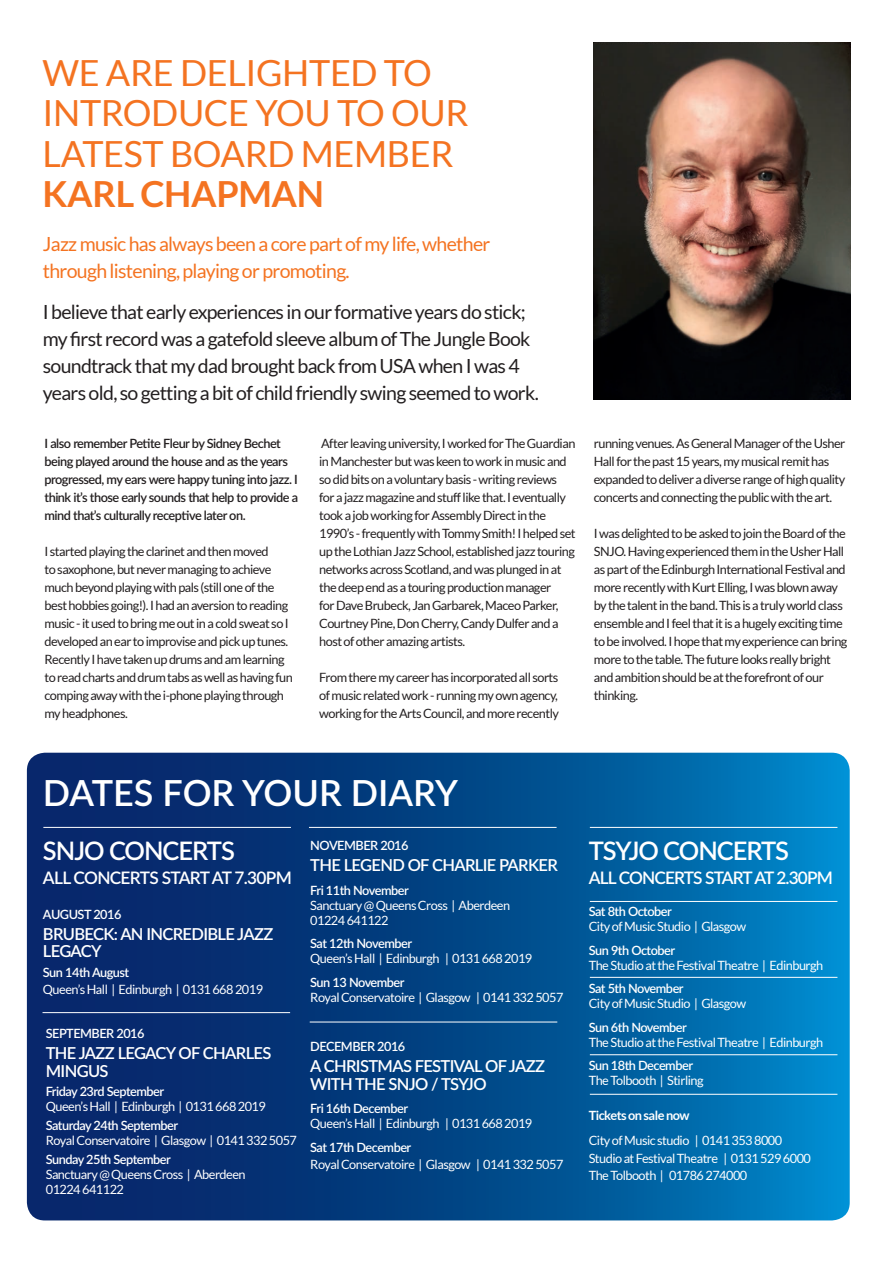
<style>
.page{position:relative;width:893px;height:1263px;background:#fff}
.page>*{position:absolute;margin:0;border:0;box-sizing:border-box;transform-origin:0 0}
.t1{font:36px/40.5px "Lato";letter-spacing:-.01em;color:#f47321}
.t2{font:600 36px "Lato";color:#fff}
.t3{font:700 36px "Lato";letter-spacing:-.01em;color:#f47321}
.t4{font:600 25.5px "Lato";letter-spacing:-.04em;color:#fff}
.t5{font:19.5px/27px "Lato";letter-spacing:-.035em;color:#231f20}
.t6{font:19.5px/27px "Lato";letter-spacing:-.035em;color:#f47321}
.t7{font:600 17.25px "Lato";letter-spacing:-.05em;color:#fff}
.t8{font:600 16.5px/17.2px "Lato";letter-spacing:-.04em;color:#fff}
.t9{font:12.75px/18px "Lato";letter-spacing:-.04em;color:#231f20}
.t10{font:12.75px/15px "Lato";letter-spacing:-.04em;color:#fff}
.t11{font:600 12.75px "Lato";letter-spacing:-.04em;color:#fff}
.t12{font:600 12.75px/18px "Lato";letter-spacing:-.04em;color:#231f20}
.t13{font:700 12.75px "Lato";letter-spacing:-.04em;color:#fff}
</style>
<div class="page">
<svg style="left:27px;top:753px;width:823px;height:467px;background:#024b8d"></svg>
<hr style="left:43px;top:827px;width:248px;height:1px;background:#fff">
<hr style="left:43px;top:1012px;width:247px;height:1px;background:#fff">
<hr style="left:310px;top:1022px;width:247px;height:1px;background:#fff">
<hr style="left:590px;top:827px;width:247px;height:1px;background:#fff">
<hr style="left:590px;top:901px;width:247px;height:1px;background:#fff">
<hr style="left:590px;top:977px;width:247px;height:1px;background:#fff">
<hr style="left:590px;top:1054px;width:247px;height:1px;background:#fff">
<hr style="left:590px;top:1094px;width:247px;height:1px;background:#fff">
<hr style="left:309px;top:827px;width:248px;height:1px;background:#fff">
<img style="left:594px;top:43px;width:256px;height:357px">
<h1 class="t1" style="left:43px;top:52px;width:428px">WE ARE DELIGHTED TO<br>INTRODUCE YOU TO OUR<br>LATEST BOARD MEMBER</h1>
<h1 class="t3" style="left:43px;top:173px;width:283px">KARL CHAPMAN</h1>
<h3 class="t6" style="left:43px;top:230px;width:449px">Jazz music has always been a core part of my life, whether through listening, playing or promoting.</h3>
<p class="t5" style="left:43px;top:298px;width:497px">I believe that early experiences in our formative years do stick; my first record was a gatefold sleeve album of The Jungle Book soundtrack that my dad brought back from USA when I was 4 years old, so getting a bit of child friendly swing seemed to work.</p>
<p class="t12" style="left:45px;top:433px;width:255px">I also remember Petite Fleur by Sidney Bechet being played around the house and as the years progressed, my ears were happy tuning into jazz. I think it’s those early sounds that help to provide a mind that’s culturally receptive later on.</p>
<p class="t9" style="left:45px;top:542px;width:250px">I started playing the clarinet and then moved<br>to saxophone, but never managing to achieve much beyond playing with pals (still one of the best hobbies going!). I had an aversion to reading music - it used to bring me out in a cold sweat so I developed an ear to improvise and pick up tunes.<br>Recently I have taken up drums and am learning to read charts and drum tabs as well as having fun comping away with the i-phone playing through my headphones.</p>
<p class="t9" style="left:319px;top:434px;width:258px">After leaving university, I worked for The Guardian in Manchester but was keen to work in music and so did bits on a voluntary basis - writing reviews for a jazz magazine and stuff like that. I eventually took a job working for Assembly Direct in the 1990’s - frequently with Tommy Smith! I helped set up the Lothian Jazz School, established jazz touring networks across Scotland, and was plunged in at the deep end as a touring production manager<br>for Dave Brubeck, Jan Garbarek, Maceo Parker, Courtney Pine, Don Cherry, Candy Dulfer and a host of other amazing artists.</p>
<p class="t9" style="left:319px;top:668px;width:241px;text-align:justify">From there my career has incorporated all sorts of music related work - running my own agency, working for the Arts Council, and more recently</p>
<p class="t9" style="left:594px;top:434px;width:253px">running venues. As General Manager of the Usher Hall for the past 15 years, my musical remit has expanded to deliver a diverse range of high quality concerts and connecting the public with the art.</p>
<p class="t9" style="left:594px;top:524px;width:255px">I was delighted to be asked to join the Board of the SNJO. Having experienced them in the Usher Hall as part of the Edinburgh International Festival and more recently with Kurt Elling, I was blown away by the talent in the band. This is a truly world class ensemble and I feel that it is a hugely exciting time to be involved. I hope that my experience can bring more to the table. The future looks really bright and ambition should be at the forefront of our thinking.</p>
<h1 class="t2" style="left:43px;top:767px;width:417px">DATES FOR YOUR DIARY</h1>
<p class="t11" style="left:310px;top:836px;width:100px">NOVEMBER 2016</p>
<p class="t8" style="left:310px;top:856px;width:249px">THE LEGEND OF CHARLIE PARKER</p>
<p class="t11" style="left:310px;top:881px;width:100px">Fri 11th November</p>
<p class="t10" style="left:310px;top:898px;width:201px">Sanctuary @ Queens Cross | Aberdeen<br>01224 641122</p>
<p class="t11" style="left:310px;top:934px;width:103px">Sat 12th November</p>
<p class="t10" style="left:310px;top:951px;width:224px">Queen’s Hall | Edinburgh | 0131 668 2019</p>
<p class="t11" style="left:310px;top:973px;width:96px">Sun 13 November</p>
<p class="t10" style="left:310px;top:990px;width:255px">Royal Conservatoire | Glasgow | 0141 332 5057</p>
<p class="t11" style="left:310px;top:1037px;width:96px">DECEMBER 2016</p>
<p class="t8" style="left:310px;top:1057px;width:236px">A CHRISTMAS FESTIVAL OF JAZZ<br>WITH THE SNJO / TSYJO</p>
<p class="t11" style="left:310px;top:1099px;width:99px">Fri 16th December</p>
<p class="t10" style="left:310px;top:1116px;width:224px">Queen’s Hall | Edinburgh | 0131 668 2019</p>
<p class="t11" style="left:310px;top:1138px;width:103px">Sat 17th December</p>
<p class="t10" style="left:310px;top:1156px;width:255px">Royal Conservatoire | Glasgow | 0141 332 5057</p>
<h2 class="t4" style="left:43px;top:832px;width:193px">SNJO CONCERTS</h2>
<h3 class="t7" style="left:43px;top:865px;width:250px">ALL CONCERTS START AT 7.30PM</h3>
<p class="t11" style="left:43px;top:905px;width:80px">AUGUST 2016</p>
<p class="t8" style="left:43px;top:925px;width:232px">BRUBECK: AN INCREDIBLE JAZZ<br>LEGACY</p>
<p class="t11" style="left:43px;top:963px;width:88px">Sun 14th August</p>
<p class="t10" style="left:43px;top:982px;width:222px">Queen’s Hall | Edinburgh | 0131 668 2019</p>
<p class="t11" style="left:46px;top:1024px;width:100px">SEPTEMBER 2016</p>
<p class="t8" style="left:46px;top:1044px;width:227px">THE JAZZ LEGACY OF CHARLES<br>MINGUS</p>
<p class="t11" style="left:46px;top:1082px;width:120px">Friday 23rd September</p>
<p class="t10" style="left:46px;top:1099px;width:222px">Queen’s Hall | Edinburgh | 0131 668 2019</p>
<p class="t11" style="left:46px;top:1116px;width:134px">Saturday 24th September</p>
<p class="t10" style="left:46px;top:1133px;width:253px">Royal Conservatoire | Glasgow | 0141 332 5057</p>
<p class="t11" style="left:46px;top:1150px;width:127px">Sunday 25th September</p>
<p class="t10" style="left:46px;top:1167px;width:201px">Sanctuary @ Queens Cross | Aberdeen<br>01224 641122</p>
<h2 class="t4" style="left:589px;top:832px;width:202px">TSYJO CONCERTS</h2>
<h3 class="t7" style="left:589px;top:865px;width:246px">ALL CONCERTS START AT 2.30PM</h3>
<p class="t11" style="left:589px;top:902px;width:85px">Sat 8th October</p>
<p class="t10" style="left:589px;top:919px;width:159px">City of Music Studio | Glasgow</p>
<p class="t11" style="left:589px;top:941px;width:88px">Sun 9th October</p>
<p class="t10" style="left:589px;top:958px;width:236px">The Studio at the Festival Theatre | Edinburgh</p>
<p class="t11" style="left:589px;top:979px;width:96px">Sat 5th November</p>
<p class="t10" style="left:589px;top:996px;width:159px">City of Music Studio | Glasgow</p>
<p class="t11" style="left:589px;top:1018px;width:100px">Sun 6th November</p>
<p class="t10" style="left:589px;top:1035px;width:236px">The Studio at the Festival Theatre | Edinburgh</p>
<p class="t11" style="left:589px;top:1056px;width:106px">Sun 18th December</p>
<p class="t10" style="left:589px;top:1073px;width:116px">The Tolbooth | Stirling</p>
<p class="t13" style="left:589px;top:1108px;width:102px">Tickets on sale now</p>
<p class="t10" style="left:589px;top:1132px;width:224px;line-height:17.2px">City of Music studio | 0141 353 8000<br>Studio at Festival Theatre | 0131 529 6000<br>The Tolbooth | 01786 274000</p>
</div>
